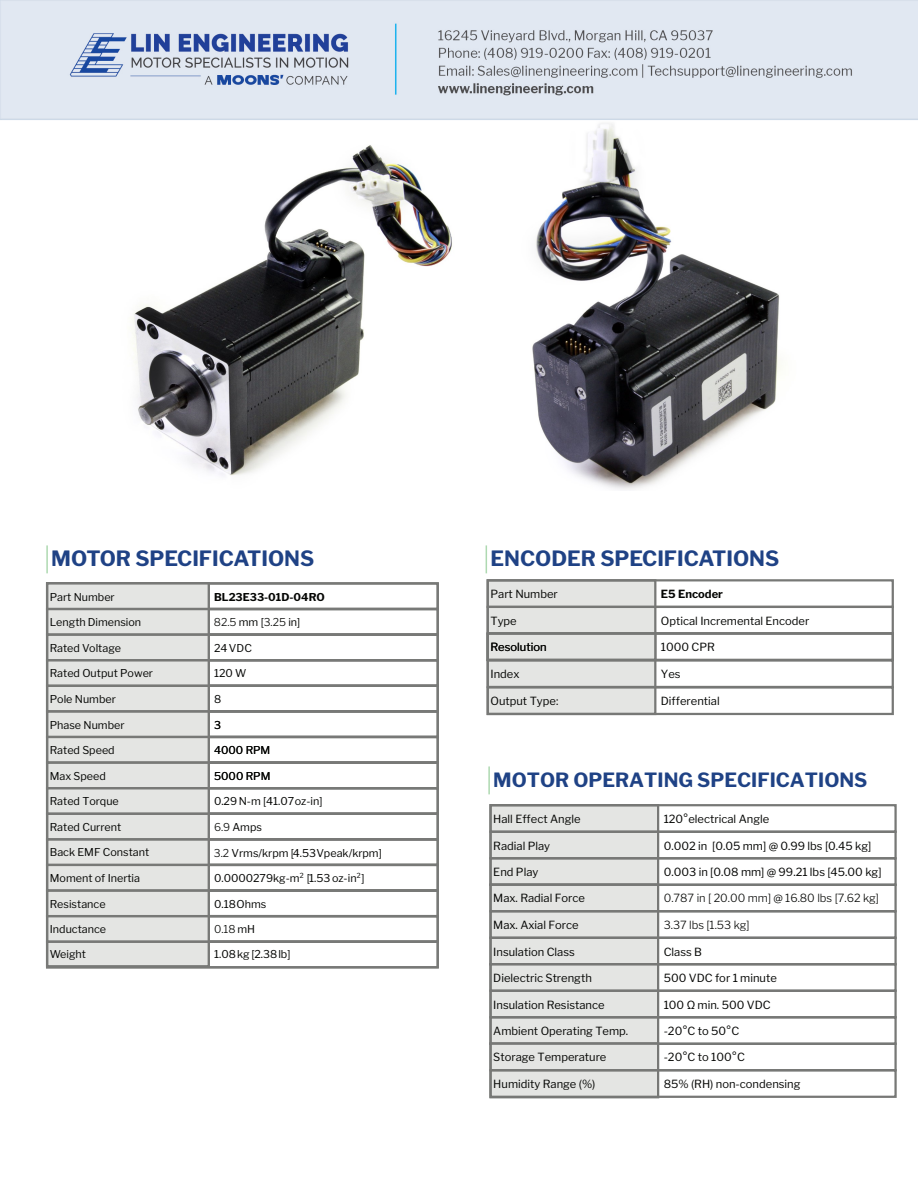
<style>
.page{position:relative;width:918px;height:1188px;background:#fff}
.page>*{position:absolute;margin:0;border:0;box-sizing:border-box;transform-origin:0 0}
.t1{font:700 21px "Libre Franklin";color:#1f4285}
.t2{font:700 21px "Libre Franklin";color:#1f4285}
.t3{font:700 19.5px "Libre Franklin";color:#1f4285}
.t4{font:11.1px "Libre Franklin";color:#040503}
.t5{font:11.1px "Libre Franklin";color:#040503}
.t6{font:300 11.1px "Libre Franklin";color:#040503}
.t7{font:700 11.1px "Libre Franklin";color:#040503}
.t8{font:10.8px "Libre Franklin";color:#040503}
.t9{font:10.8px "Libre Franklin";color:#040503}
.t10{font:300 10.8px "Libre Franklin";color:#040503}
.t11{font:700 10.8px "Libre Franklin";color:#040503}
.s1{font-style:inherit}
.s2{font-weight:400}
.s3{font-weight:300}
</style>
<div class="page">
<hr style="left:46px;top:545px;width:2px;height:28px;background:#aed9b1">
<hr style="left:488px;top:766px;width:2px;height:28px;background:#aed9b1">
<div style="left:489px;top:804px;width:170px;height:82px;background:#e4e5e3;border:2px solid #777876"></div>
<div style="left:489px;top:804px;width:408px;height:29px;border:2px solid #777876"></div>
<div style="left:489px;top:831px;width:408px;height:28px;border:2px solid #777876"></div>
<div style="left:489px;top:857px;width:408px;height:29px;border:2px solid #777876"></div>
<div style="left:489px;top:884px;width:170px;height:81px;background:#e4e5e3;border:2px solid #777876"></div>
<div style="left:489px;top:884px;width:408px;height:28px;border:2px solid #777876"></div>
<div style="left:489px;top:910px;width:408px;height:29px;border:2px solid #777876"></div>
<div style="left:489px;top:937px;width:408px;height:28px;border:2px solid #777876"></div>
<div style="left:489px;top:963px;width:170px;height:82px;background:#e4e5e3;border:2px solid #777876"></div>
<div style="left:489px;top:963px;width:408px;height:29px;border:2px solid #777876"></div>
<div style="left:489px;top:990px;width:408px;height:28px;border:2px solid #777876"></div>
<div style="left:489px;top:1016px;width:408px;height:29px;border:2px solid #777876"></div>
<div style="left:490px;top:1042px;width:169px;height:57px;background:#e4e5e3;border:2px solid #777876"></div>
<div style="left:489px;top:1043px;width:408px;height:28px;border:2px solid #777876"></div>
<div style="left:489px;top:1069px;width:408px;height:29px;border:2px solid #777876"></div>
<img style="left:0;top:0;width:918px;height:120px">
<img style="left:532px;top:123px;width:250px;height:367px">
<img style="left:132px;top:145px;width:320px;height:331px">
<div style="left:487px;top:633px;width:169px;height:82px;background:#e4e5e3;border:2px solid #777876"></div>
<svg style="left:486px;top:545px;width:1px;height:28px"></svg>
<div style="left:487px;top:579px;width:169px;height:82px;background:#e4e5e3;border:2px solid #777876"></div>
<div style="left:487px;top:579px;width:407px;height:29px;border:2px solid #777876"></div>
<div style="left:487px;top:606px;width:407px;height:29px;border:2px solid #777876"></div>
<div style="left:487px;top:632px;width:407px;height:29px;border:2px solid #777876"></div>
<div style="left:487px;top:659px;width:407px;height:29px;border:2px solid #777876"></div>
<div style="left:487px;top:686px;width:407px;height:29px;border:2px solid #777876"></div>
<div style="left:46px;top:582px;width:164px;height:385px;background:#e4e5e3;border:2px solid #787977"></div>
<div style="left:46px;top:582px;width:393px;height:28px;border:2px solid #787977"></div>
<div style="left:46px;top:608px;width:393px;height:28px;border:2px solid #787977"></div>
<div style="left:46px;top:633px;width:393px;height:28px;border:2px solid #787977"></div>
<div style="left:46px;top:659px;width:393px;height:28px;border:2px solid #787977"></div>
<div style="left:46px;top:685px;width:393px;height:27px;border:2px solid #787977"></div>
<div style="left:46px;top:710px;width:393px;height:28px;border:2px solid #787977"></div>
<div style="left:46px;top:736px;width:393px;height:28px;border:2px solid #787977"></div>
<div style="left:46px;top:761px;width:393px;height:28px;border:2px solid #787977"></div>
<div style="left:46px;top:787px;width:393px;height:28px;border:2px solid #787977"></div>
<div style="left:46px;top:813px;width:393px;height:27px;border:2px solid #787977"></div>
<div style="left:46px;top:838px;width:393px;height:28px;border:2px solid #787977"></div>
<div style="left:46px;top:864px;width:393px;height:28px;border:2px solid #787977"></div>
<div style="left:46px;top:889px;width:393px;height:28px;border:2px solid #787977"></div>
<div style="left:46px;top:915px;width:393px;height:28px;border:2px solid #787977"></div>
<div style="left:46px;top:941px;width:393px;height:27px;border:2px solid #787977"></div>
<h1 class="t2" style="left:51px;top:545px;width:265px">MOTOR SPECIFICATIONS</h1>
<p class="t11" style="left:214px;top:590px;width:112px">BL23E<span class="s1">33</span>-0<span class="s1">1</span>D-0<span class="s1">4</span>RO</p>
<p class="t10" style="left:214px;top:616px;width:88px">82.5 <span class="s2">mm [</span>3.25 <span class="s2">in]</span></p>
<p class="t8" style="left:214px;top:641px;width:39px"><span class="s1">24</span>VDC</p>
<p class="t8" style="left:214px;top:667px;width:34px">120 W</p>
<p class="t8" style="left:214px;top:693px;width:9px">8</p>
<p class="t8" style="left:50px;top:590px;width:66px">Part Number</p>
<p class="t8" style="left:50px;top:616px;width:93px">Length Dimension</p>
<p class="t8" style="left:50px;top:641px;width:73px">Rated Voltage</p>
<p class="t9" style="left:50px;top:667px;width:105px">Rated Output Power</p>
<p class="t9" style="left:50px;top:693px;width:68px">Pole Number</p>
<p class="t9" style="left:50px;top:718px;width:76px">Phase Number</p>
<p class="t8" style="left:214px;top:718px;width:8px">3</p>
<p class="t8" style="left:50px;top:744px;width:66px">Rated <span class="s1">Speed</span></p>
<p class="t8" style="left:214px;top:744px;width:58px">4000 RPM</p>
<p class="t9" style="left:50px;top:769px;width:58px">Max Speed</p>
<p class="t8" style="left:214px;top:769px;width:58px">5000 RPM</p>
<p class="t9" style="left:50px;top:795px;width:71px">Rated Torque</p>
<p class="t9" style="left:50px;top:820px;width:73px">Rated Current</p>
<p class="t8" style="left:50px;top:846px;width:101px">Back EMF Constant</p>
<p class="t9" style="left:50px;top:872px;width:92px">Moment of Inertia</p>
<p class="t8" style="left:50px;top:897px;width:57px">Resistance</p>
<p class="t8" style="left:50px;top:923px;width:58px">Inductance</p>
<p class="t8" style="left:50px;top:947px;width:38px">Weight</p>
<p class="t8" style="left:214px;top:795px;width:110px">0.29 N-m [41.07oz-in]</p>
<p class="t9" style="left:214px;top:820px;width:49px"><span class="s3">6.9</span> Amps</p>
<p class="t8" style="left:214px;top:846px;width:169px"><span class="s3">3.2</span> Vrms/krpm [<span class="s1">4.53</span>Vpeak/krpm]</p>
<p class="t8" style="left:214px;top:872px;width:152px">0.0000279kg-m² [1.53oz-in²]</p>
<p class="t8" style="left:214px;top:897px;width:54px">0.<span class="s1">18</span>Ohms</p>
<p class="t10" style="left:214px;top:923px;width:42px">0.18 <span class="s2">mH</span></p>
<p class="t8" style="left:214px;top:948px;width:78px">1.08kg [2.38lb]</p>
<h1 class="t1" style="left:491px;top:545px;width:290px">ENCODER SPECIFICATIONS</h1>
<p class="t5" style="left:491px;top:587px;width:69px">Part Number</p>
<p class="t7" style="left:661px;top:587px;width:64px">E5 Encoder</p>
<p class="t5" style="left:491px;top:614px;width:28px">Type</p>
<p class="t5" style="left:661px;top:614px;width:150px">Optical Incremental Encoder</p>
<p class="t5" style="left:491px;top:641px;width:58px">Resolution</p>
<p class="t5" style="left:661px;top:641px;width:56px">1000 CPR</p>
<p class="t5" style="left:491px;top:668px;width:31px">Index</p>
<p class="t5" style="left:661px;top:668px;width:21px">Yes</p>
<p class="t5" style="left:491px;top:695px;width:69px">Output Type:</p>
<p class="t5" style="left:661px;top:695px;width:60px">Differential</p>
<h2 class="t3" style="left:493px;top:768px;width:376px">MOTOR OPERATING SPECIFICATIONS</h2>
<p class="t4" style="left:493px;top:812px;width:89px">Hall Effect Angle</p>
<p class="t4" style="left:664px;top:812px;width:107px">120°electrical Angle</p>
<p class="t4" style="left:493px;top:839px;width:58px">Radial Play</p>
<p class="t4" style="left:664px;top:839px;width:209px">0.002 in [0.05 mm] @ 0.99 lbs [0.45 kg]</p>
<p class="t4" style="left:493px;top:865px;width:47px">End Play</p>
<p class="t4" style="left:664px;top:865px;width:219px">0.003 in [0.08 mm] @ 99.21 lbs [45.00 kg]</p>
<p class="t4" style="left:493px;top:892px;width:93px">Max. Radial Force</p>
<p class="t6" style="left:664px;top:892px;width:217px">0.787 in [ 20.00 mm] @ 16.80 lbs [7.62 kg]</p>
<p class="t4" style="left:493px;top:918px;width:87px">Max. Axial Force</p>
<p class="t6" style="left:664px;top:918px;width:87px">3.37 lbs [1.53 kg]</p>
<p class="t4" style="left:493px;top:945px;width:83px">Insulation Class</p>
<p class="t4" style="left:664px;top:945px;width:40px">Class B</p>
<p class="t4" style="left:493px;top:971px;width:100px">Dielectric Strength</p>
<p class="t4" style="left:664px;top:971px;width:115px">500 VDC for 1 minute</p>
<p class="t4" style="left:493px;top:998px;width:113px">Insulation Resistance</p>
<p class="t4" style="left:664px;top:998px;width:108px">100 Ω min. 500 VDC</p>
<p class="t4" style="left:493px;top:1024px;width:136px">Ambient Operating Temp.</p>
<p class="t4" style="left:664px;top:1024px;width:77px">-20°C to 50°C</p>
<p class="t4" style="left:493px;top:1051px;width:115px">Storage Temperature</p>
<p class="t4" style="left:664px;top:1051px;width:83px">-20°C to 100°C</p>
<p class="t4" style="left:493px;top:1077px;width:104px">Humidity Range (%)</p>
<p class="t4" style="left:664px;top:1077px;width:138px">85% (RH) non-condensing</p>
</div>
